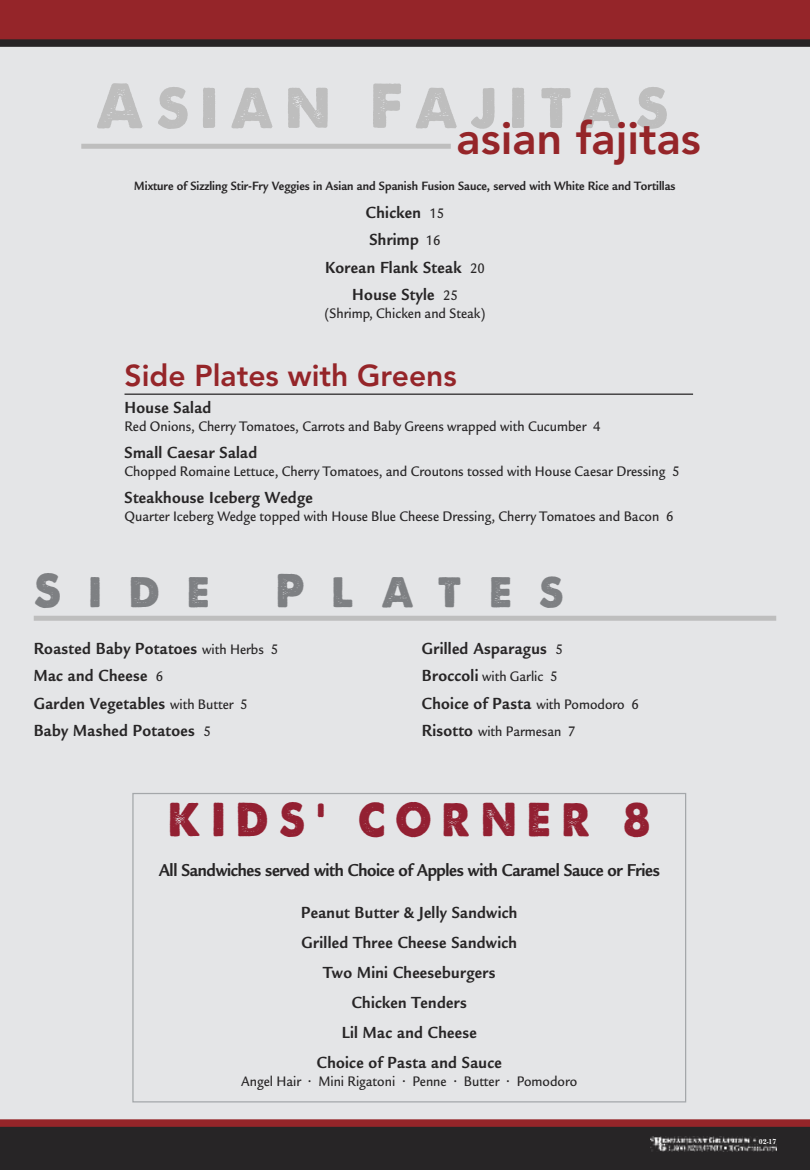
<style>
.page{position:relative;width:810px;height:1170px;background:#fff}
.page>*{position:absolute;margin:0;border:0;box-sizing:border-box;transform-origin:0 0}
.t1{font:60px "A Loveof Thunder";letter-spacing:.2em;color:#bebebe}
.t2{font:45px "A Loveof Thunder";letter-spacing:.25em;color:#932032;scale:.95 1}
.t3{font:800 45px "Avenir";color:#952529}
.t4{font:45px "A Loveof Thunder";letter-spacing:.6em;color:#7e8083}
.t5{font:800 30px "Avenir";color:#952529}
.t6{font:700 18.75px "Legacy Sans";letter-spacing:-.02em;color:#272526;scale:.9 1}
.t7{font:700 17.5px/27.5px "Legacy Sans";letter-spacing:.02em;color:#272526;text-align:center;scale:.9 1}
.t8{font:500 15px "Legacy Sans";color:#272526;scale:.9 1}
.t9{font:700 13.12px "Legacy Sans";color:#272526;scale:.9 1}
.t10{font:700 7.5px "New Baskerville";color:#fff}
.s1{font-weight:500;font-size:15px}
.s2{font-weight:700;font-size:17.5px}
</style>
<div class="page">
<div style="left:0;top:0;width:810px;height:1160px;background:#e4e5e7"></div>
<div style="left:0;top:1123px;width:810px;height:47px;background:#272526"></div>
<div style="left:0;top:0;width:810px;height:43px;background:#952529"></div>
<div style="left:0;top:39px;width:810px;height:8px;background:#272526"></div>
<div style="left:0;top:1119px;width:810px;height:8px;background:#952529"></div>
<hr style="left:125px;top:394px;width:568px;height:1px;background:#272526">
<div style="left:132px;top:793px;width:554px;height:309px;border:1px solid #a4a7aa"></div>
<div style="left:34px;top:616px;width:742px;height:5px;background:#bebebe"></div>
<div style="left:81px;top:144px;width:370px;height:5px;background:#bebebe"></div>
<img style="left:650px;top:1137px;width:126px;height:15px">
<h1 class="t1" style="left:96px;top:68px;width:575px">Asian Fajitas</h1>
<h2 class="t3" style="left:457px;top:120px;width:246px">asian fajitas</h2>
<p class="t9" style="left:134px;top:181px;width:603px">Mixture of Sizzling Stir-Fry Veggies in Asian and Spanish Fusion Sauce, served with White Rice and Tortillas</p>
<p class="t7" style="left:325px;top:200px;width:179px">Chicken <span class="s1">15<br></span>Shrimp <span class="s1">16<br></span>Korean Flank Steak <span class="s1">20<br></span>House Style <span class="s1">25</span></p>
<p class="t8" style="left:325px;top:307px;width:180px">(Shrimp, Chicken and Steak)</p>
<h3 class="t5" style="left:125px;top:363px;width:334px">Side Plates with Greens</h3>
<p class="t7" style="left:125px;top:396px;width:98px">House Salad</p>
<p class="t8" style="left:125px;top:421px;width:530px">Red Onions, Cherry Tomatoes, Carrots and Baby Greens wrapped with Cucumber 4</p>
<p class="t7" style="left:125px;top:441px;width:149px">Small Caesar Salad</p>
<p class="t8" style="left:125px;top:466px;width:618px">Chopped Romaine Lettuce, Cherry Tomatoes, and Croutons tossed with House Caesar Dressing 5</p>
<p class="t7" style="left:125px;top:486px;width:211px">Steakhouse Iceberg Wedge</p>
<p class="t8" style="left:125px;top:511px;width:611px">Quarter Iceberg Wedge topped with House Blue Cheese Dressing, Cherry Tomatoes and Bacon 6</p>
<h2 class="t4" style="left:34px;top:563px;width:178px">Side</h2>
<h2 class="t4" style="left:276px;top:563px;width:290px">Plates</h2>
<p class="t7" style="left:34px;top:636px;width:273px;text-align:left">Roasted Baby Potatoes <span class="s1">with Herbs 5<br></span>Mac and Cheese <span class="s1">6<br></span>Garden Vegetables <span class="s1">with Butter 5<br></span>Baby Mashed Potatoes <span class="s1">5</span></p>
<p class="t7" style="left:422px;top:636px;width:158px">Grilled Asparagus <span class="s1">5</span></p>
<p class="t8" style="left:422px;top:671px;width:152px"><span class="s2">Broccoli</span> with Garlic 5</p>
<p class="t7" style="left:422px;top:691px;width:243px">Choice of Pasta <span class="s1">with Pomodoro 6</span></p>
<p class="t8" style="left:422px;top:726px;width:172px"><span class="s2">Risotto</span> with Parmesan 7</p>
<h2 class="t2" style="left:168px;top:791px;width:509px">KIDS’ CORNER 8</h2>
<p class="t6" style="left:159px;top:863px;width:558px">All Sandwiches served with Choice of Apples with Caramel Sauce or Fries</p>
<p class="t7" style="left:301px;top:899px;width:242px;line-height:30px">Peanut Butter &amp; Jelly Sandwich<br>Grilled Three Cheese Sandwich<br>Two Mini Cheeseburgers<br>Chicken Tenders<br>Lil Mac and Cheese<br>Choice of Pasta and Sauce</p>
<p class="t8" style="left:241px;top:1075px;width:375px">Angel Hair • Mini Rigatoni • Penne • Butter • Pomodoro</p>
<p class="t10" style="left:759px;top:1139px;width:19px">02-17</p>
</div>
